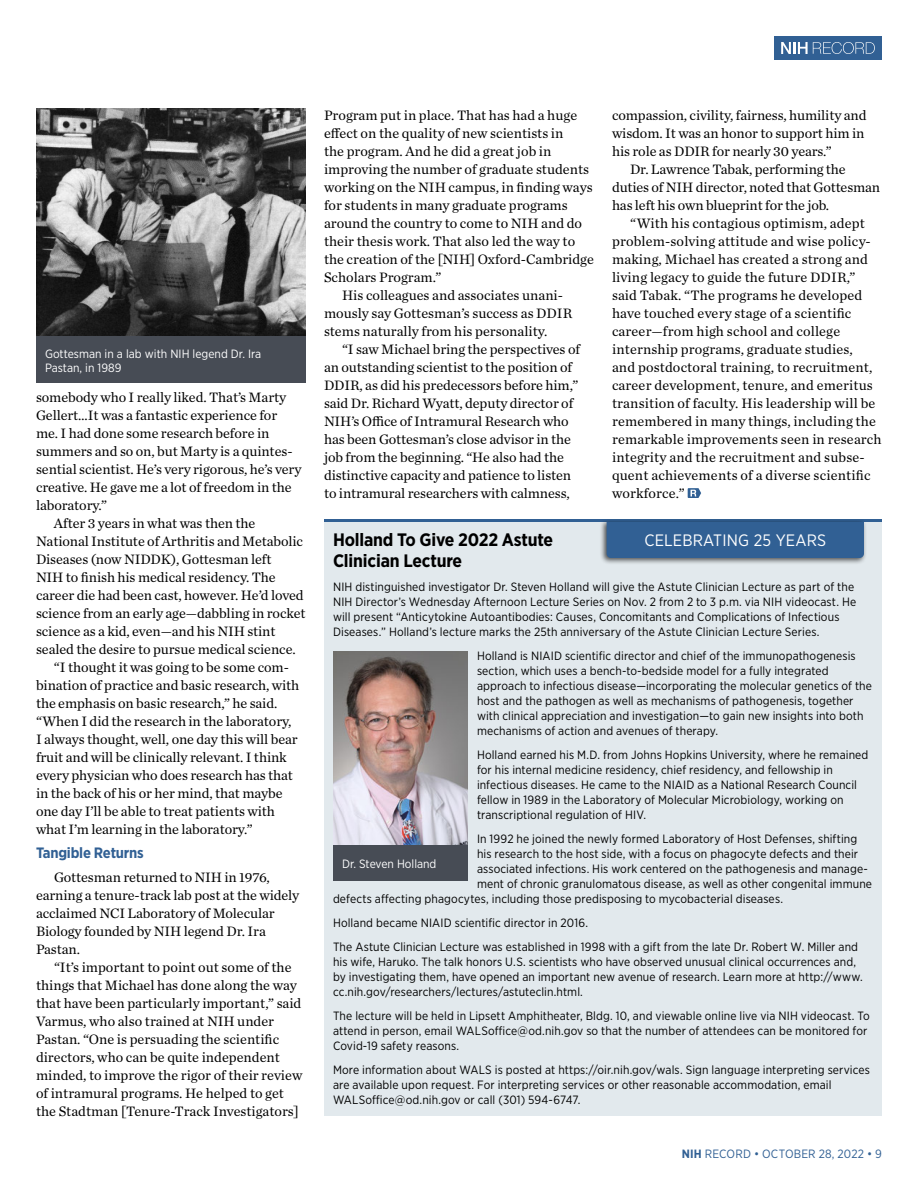
<style>
.page{position:relative;width:918px;height:1188px;background:#fff}
.page>*{position:absolute;margin:0;border:0;box-sizing:border-box;transform-origin:0 0}
.Sidebar__Head_1{font:700 18px/21px "Gotham Narrow";letter-spacing:-.01em;color:#000}
.Kicker_2_reverse{font:16.5px "Gotham Narrow";letter-spacing:.01em;color:#fff}
.Head_2_Subheads_Body{font:700 15px "Gotham Narrow";letter-spacing:-.015em;color:#316094}
.Body_1{font:14.25px/18px "Chronicle Text G1";letter-spacing:-.005em;color:#000}
.Body_2__Briefs_and_S{font:12px/15px "Gotham Narrow";letter-spacing:.01em;color:#000}
.Photo_caption_revers{font:12px/13.5px "Gotham Narrow";color:#fff}
.t1{font:12px "Gotham Narrow";letter-spacing:.015em;color:#316094}
.s1{font-weight:700}
</style>
<div class="page">
<div style="left:774px;top:36px;width:108px;height:24px;background:#316094"></div>
<svg style="left:781px;top:42px;width:94px;height:12px"></svg>
<img style="left:36px;top:108px;width:270px;height:229px">
<div style="left:36px;top:337px;width:270px;height:46px;background:#474c55"></div>
<svg style="left:688px;top:488px;width:13px;height:10px"></svg>
<div style="left:324px;top:522px;width:558px;height:594px;background:#e2e9ed"></div>
<img style="left:333px;top:651px;width:135px;height:194px">
<hr style="left:324px;top:519px;width:558px;height:3px;background:#316094">
<div style="left:599px;top:519px;width:268px;height:46px;background:#000;opacity:.65"></div>
<div style="left:607px;top:522px;width:257px;height:36px;background:#316094"></div>
<div style="left:333px;top:845px;width:135px;height:36px;background:#474c55"></div>
<p class="Photo_caption_revers" style="left:45px;top:347px;width:218px">Gottesman in a lab with NIH legend Dr. Ira<br>Pastan, in 1989</p>
<p class="Body_1" style="left:36px;top:387px;width:267px">somebody who I really liked. That’s Marty Gellert…It was a fantastic experience for me. I had done some research before in summers and so on, but Marty is a quintes&shy;sential scientist. He’s very rigorous, he’s very creative. He gave me a lot of freedom in the laboratory.”</p>
<p class="Body_1" style="left:36px;top:513px;width:271px;text-indent:18px">After 3 years in what was then the National Institute of Arthritis and Metabolic Diseases (now NIDDK), Gottesman left<br>NIH to finish his medical residency. The career die had been cast, however. He’d loved science from an early age—dabbling in rocket science as a kid, even—and his NIH stint sealed the desire to pursue medical science.</p>
<p class="Body_1" style="left:36px;top:657px;width:265px;text-indent:18px">“I thought it was going to be some com&shy;bination of practice and basic research, with the emphasis on basic research,” he said. “When I did the research in the laboratory, I always thought, well, one day this will bear fruit and will be clinically relevant. I think every physician who does research has that in the back of his or her mind, that maybe one day I’ll be able to treat patients with what I’m learning in the laboratory.”</p>
<p class="Head_2_Subheads_Body" style="left:36px;top:843px;width:109px">Tangible Returns</p>
<p class="Body_1" style="left:36px;top:867px;width:265px;text-indent:18px">Gottesman returned to NIH in 1976, earning a tenure-track lab post at the widely acclaimed NCI Laboratory of Molecular<br>Biology founded by NIH legend Dr. Ira<br>Pastan.</p>
<p class="Body_1" style="left:36px;top:957px;width:268px;text-indent:18px">“It’s important to point out some of the things that Michael has done along the way that have been particularly important,” said Varmus, who also trained at NIH under Pastan. “One is persuading the scientific directors, who can be quite independent minded, to improve the rigor of their review of intramural programs. He helped to get the Stadtman [Tenure-Track Investigators]</p>
<p class="Body_1" style="left:324px;top:105px;width:272px">Program put in place. That has had a huge effect on the quality of new scientists in<br>the program. And he did a great job in improving the number of graduate students working on the NIH campus, in finding ways for students in many graduate programs around the country to come to NIH and do their thesis work. That also led the way to the creation of the [NIH] Oxford-Cambridge Scholars Program.”</p>
<p class="Body_1" style="left:324px;top:285px;width:250px;text-indent:18px">His colleagues and associates unani&shy;mously say Gottesman’s success as DDIR stems naturally from his personality.</p>
<p class="Body_1" style="left:324px;top:339px;width:258px;text-indent:18px">“I saw Michael bring the perspectives of an outstanding scientist to the position of DDIR, as did his predecessors before him,” said Dr. Richard Wyatt, deputy director of NIH’s Office of Intramural Research who has been Gottesman’s close advisor in the job from the beginning. “He also had the distinctive capacity and patience to listen to intramural researchers with calmness,</p>
<p class="Body_1" style="left:612px;top:105px;width:256px">compassion, civility, fairness, humility and wisdom. It was an honor to support him in his role as DDIR for nearly 30 years.”</p>
<p class="Body_1" style="left:612px;top:159px;width:270px;text-indent:18px">Dr. Lawrence Tabak, performing the duties of NIH director, noted that Gottesman has left his own blueprint for the job.</p>
<p class="Body_1" style="left:612px;top:213px;width:271px;text-indent:18px">“With his contagious optimism, adept problem-solving attitude and wise policy&shy;making, Michael has created a strong and living legacy to guide the future DDIR,” said Tabak. “The programs he developed have touched every stage of a scientific career—from high school and college internship programs, graduate studies,<br>and postdoctoral training, to recruitment, career development, tenure, and emeritus transition of faculty. His leadership will be remembered in many things, including the remarkable improvements seen in research integrity and the recruitment and subse&shy;quent achievements of a diverse scientific workforce.”</p>
<p class="Sidebar__Head_1" style="left:333px;top:529px;width:222px">Holland To Give 2022 Astute<br>Clinician Lecture</p>
<p class="Body_2__Briefs_and_S" style="left:333px;top:579px;width:525px">NIH distinguished investigator Dr. Steven Holland will give the Astute Clinician Lecture as part of the NIH Director’s Wednesday Afternoon Lecture Series on Nov. 2 from 2 to 3 p.m. via NIH videocast. He will present “Anticytokine Autoantibodies: Causes, Concomitants and Complications of Infectious Diseases.” Holland’s lecture marks the 25th anniversary of the Astute Clinician Lecture Series.</p>
<p class="Body_2__Briefs_and_S" style="left:477px;top:648px;width:396px">Holland is NIAID scientific director and chief of the immunopathogenesis section, which uses a bench-to-bedside model for a fully integrated approach to infectious disease—incorporating the molecular genetics of the host and the pathogen as well as mechanisms of pathogenesis, together with clinical appreciation and investigation—to gain new insights into both mechanisms of action and avenues of therapy.</p>
<p class="Body_2__Briefs_and_S" style="left:477px;top:747px;width:393px">Holland earned his M.D. from Johns Hopkins University, where he remained for his internal medicine residency, chief residency, and fellowship in infectious diseases. He came to the NIAID as a National Research Council fellow in 1989 in the Laboratory of Molecular Microbiology, working on transcriptional regulation of HIV.</p>
<p class="Body_2__Briefs_and_S" style="left:477px;top:831px;width:382px">In 1992 he joined the newly formed Laboratory of Host Defenses, shifting</p>
<p class="Body_2__Briefs_and_S" style="left:477px;top:846px;width:383px">his research to the host side, with a focus on phagocyte defects and their</p>
<p class="Body_2__Briefs_and_S" style="left:477px;top:861px;width:392px">associated infections. His work centered on the pathogenesis and manage-</p>
<p class="Body_2__Briefs_and_S" style="left:477px;top:876px;width:397px">ment of chronic granulomatous disease, as well as other congenital immune</p>
<p class="Body_2__Briefs_and_S" style="left:333px;top:891px;width:450px">defects affecting phagocytes, including those predisposing to mycobacterial diseases.</p>
<p class="Body_2__Briefs_and_S" style="left:333px;top:915px;width:255px">Holland became NIAID scientific director in 2016.</p>
<p class="Body_2__Briefs_and_S" style="left:333px;top:939px;width:530px">The Astute Clinician Lecture was established in 1998 with a gift from the late Dr. Robert W. Miller and his wife, Haruko. The talk honors U.S. scientists who have observed unusual clinical occurrences and, by investigating them, have opened an important new avenue of research. Learn more at http://www. cc.nih.gov/researchers/lectures/astuteclin.html.</p>
<p class="Body_2__Briefs_and_S" style="left:333px;top:1008px;width:538px">The lecture will be held in Lipsett Amphitheater, Bldg. 10, and viewable online live via NIH videocast. To attend in person, email WALSoffice@od.nih.gov so that the number of attendees can be monitored for<br>Covid-19 safety reasons.</p>
<p class="Body_2__Briefs_and_S" style="left:333px;top:1062px;width:538px">More information about WALS is posted at https://oir.nih.gov/wals. Sign language interpreting services are available upon request. For interpreting services or other reasonable accommodation, email<br>WALSoffice@od.nih.gov or call (301) 594-6747.</p>
<p class="Kicker_2_reverse" style="left:644px;top:530px;width:183px">CELEBRATING 25 YEARS</p>
<p class="Photo_caption_revers" style="left:342px;top:857px;width:96px">Dr. Steven Holland</p>
<p class="t1" style="left:682px;top:1146px;width:202px"><span class="s1">NIH</span> RECORD • OCTOBER 28, 2022 • 9</p>
</div>
